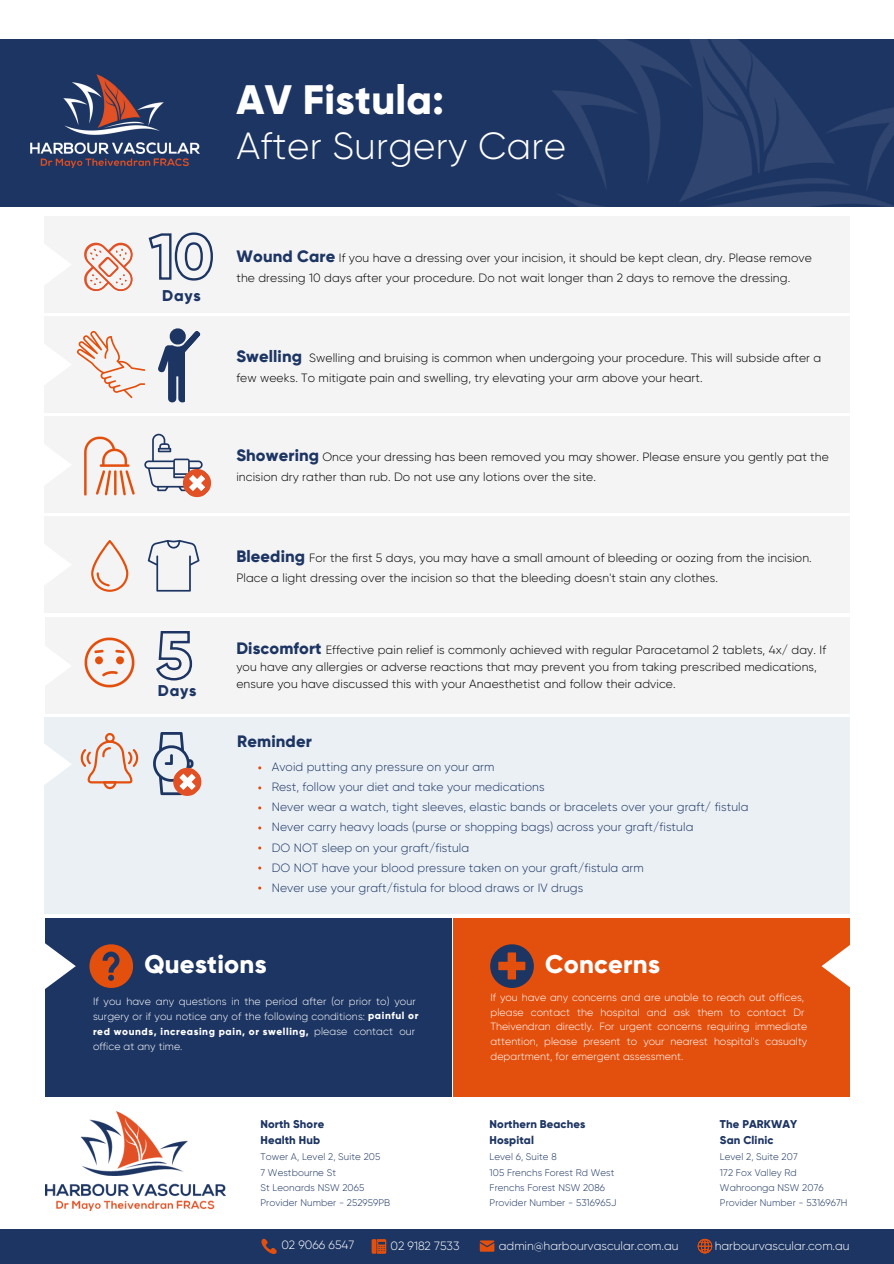
<style>
.page{position:relative;width:894px;height:1264px;background:#fff}
.page>*{position:absolute;margin:0;border:0;box-sizing:border-box;transform-origin:0 0}
.t1{font:800 41.1px "Gilroy";letter-spacing:.01em;color:#fff}
.t2{font:300 37.8px "Gilroy";letter-spacing:.01em;color:#fff}
.t3{font:800 25.5px "Gilroy";letter-spacing:.01em;color:#fff}
.t4{font:800 16.5px "Gilroy";letter-spacing:.01em;color:#1d3563}
.t5{font:800 15.6px "Gilroy";letter-spacing:.05em;color:#1d3563}
.t6{font:300 12px/20px "Gilroy";letter-spacing:.01em;color:#000}
.t7{font:300 12px "Gilroy";letter-spacing:.01em;color:#1d3563}
.t8{font:300 12px "Gilroy";color:#fff}
.t9{font:800 11.25px "Gilroy";letter-spacing:.01em;color:#1d3563}
.t10{font:300 10.5px/14.9px "Gilroy";letter-spacing:.01em;color:#fff;text-align:justify}
.t11{font:800 10.05px "Gilroy";letter-spacing:.06em;color:#fff}
.t12{font:300 9.75px "Gilroy";letter-spacing:.01em;color:#1d3563}
</style>
<div class="page">
<div style="left:45px;top:918px;width:406px;height:178px;background:#1d3563"></div>
<div style="left:453px;top:918px;width:396px;height:178px;background:#e34f0d"></div>
<svg style="left:45px;top:943px;width:31px;height:46px"></svg>
<svg style="left:821px;top:924px;width:29px;height:83px"></svg>
<div style="left:89px;top:944px;width:44px;height:44px;background:#e34f0d;border-radius:50%"></div>
<svg style="left:103px;top:951px;width:16px;height:29px"></svg>
<div style="left:490px;top:944px;width:43px;height:44px;background:#1d3563;border-radius:50%"></div>
<svg style="left:498px;top:952px;width:27px;height:27px"></svg>
<div style="left:45px;top:216px;width:804px;height:97px;background:#f4f4f4"></div>
<svg style="left:44px;top:224px;width:27px;height:82px"></svg>
<div style="left:45px;top:316px;width:804px;height:97px;background:#f4f4f4"></div>
<div style="left:45px;top:416px;width:804px;height:97px;background:#f4f4f4"></div>
<svg style="left:44px;top:424px;width:26px;height:82px"></svg>
<div style="left:45px;top:516px;width:804px;height:97px;background:#f4f4f4"></div>
<svg style="left:44px;top:523px;width:27px;height:83px"></svg>
<svg style="left:144px;top:434px;width:68px;height:64px"></svg>
<svg style="left:84px;top:242px;width:48px;height:49px"></svg>
<img style="left:84px;top:436px;width:51px;height:60px">
<svg style="left:158px;top:328px;width:43px;height:75px"></svg>
<div style="left:186px;top:360px;width:7px;height:17px;background:#f4f4f4"></div>
<svg style="left:44px;top:323px;width:101px;height:82px"></svg>
<svg style="left:91px;top:540px;width:37px;height:52px"></svg>
<div style="left:45px;top:717px;width:804px;height:196px;background:#eaf0f4"></div>
<svg style="left:44px;top:723px;width:28px;height:82px"></svg>
<svg style="left:153px;top:732px;width:49px;height:64px"></svg>
<svg style="left:81px;top:733px;width:57px;height:56px"></svg>
<div style="left:45px;top:617px;width:804px;height:96px;background:#f4f4f4"></div>
<svg style="left:45px;top:647px;width:25px;height:38px"></svg>
<img style="left:84px;top:637px;width:51px;height:51px">
<svg style="left:156px;top:631px;width:37px;height:50px"></svg>
<svg style="left:148px;top:540px;width:51px;height:51px"></svg>
<img style="left:45px;top:1111px;width:180px;height:99px">
<div style="left:0;top:1228px;width:893px;height:35px;background:#1d3563"></div>
<svg style="left:697px;top:1238px;width:15px;height:15px"></svg>
<svg style="left:261px;top:1238px;width:16px;height:16px"></svg>
<div style="left:371px;top:1239px;width:5px;height:14px;background:#e34f0d"></div>
<svg style="left:376px;top:1239px;width:10px;height:14px"></svg>
<svg style="left:479px;top:1240px;width:15px;height:11px"></svg>
<svg style="left:148px;top:232px;width:65px;height:49px"></svg>
<div style="left:0;top:39px;width:893px;height:167px;background:#1d3563"></div>
<img style="left:551px;top:39px;width:342px;height:187px">
<img style="left:30px;top:74px;width:169px;height:94px">
<p class="t1" style="left:236px;top:75px;width:209px">AV Fistula:</p>
<p class="t2" style="left:236px;top:130px;width:331px">After Surgery Care</p>
<p class="t5" style="left:162px;top:286px;width:40px">Days</p>
<p class="t5" style="left:158px;top:681px;width:40px">Days</p>
<p class="t4" style="left:236px;top:246px;width:100px">Wound Care</p>
<p class="t6" style="left:236px;top:249px;width:576px;text-indent:102px">If you have a dressing over your incision, it should be kept clean, dry. Please remove the dressing 10 days after your procedure. Do not wait longer than 2 days to remove the dressing.</p>
<p class="t4" style="left:236px;top:346px;width:67px">Swelling</p>
<p class="t6" style="left:236px;top:348px;width:586px;text-indent:73px">Swelling and bruising is common when undergoing your procedure. This will subside after a few weeks. To mitigate pain and swelling, try elevating your arm above your heart.</p>
<p class="t4" style="left:236px;top:445px;width:84px">Showering</p>
<p class="t6" style="left:236px;top:448px;width:593px;text-indent:86px">Once your dressing has been removed you may shower. Please ensure you gently pat the incision dry rather than rub. Do not use any lotions over the site.</p>
<p class="t4" style="left:236px;top:546px;width:70px">Bleeding</p>
<p class="t6" style="left:236px;top:549px;width:576px;text-indent:73px">For the first 5 days, you may have a small amount of bleeding or oozing from the incision.<br>Place a light dressing over the incision so that the bleeding doesn't stain any clothes.</p>
<p class="t4" style="left:236px;top:638px;width:87px">Discomfort</p>
<p class="t6" style="left:236px;top:641px;width:591px;line-height:17px;text-indent:89px">Effective pain relief is commonly achieved with regular Paracetamol 2 tablets, 4x/ day. If you have any allergies or adverse reactions that may prevent you from taking prescribed medications, ensure you have discussed this with your Anaesthetist and follow their advice.</p>
<p class="t4" style="left:237px;top:731px;width:76px">Reminder</p>
<p class="t7" style="left:271px;top:762px;width:224px">Avoid putting any pressure on your arm</p>
<p class="t7" style="left:271px;top:782px;width:274px">Rest, follow your diet and take your medications</p>
<p class="t7" style="left:271px;top:802px;width:478px">Never wear a watch, tight sleeves, elastic bands or bracelets over your graft/ fistula</p>
<p class="t7" style="left:271px;top:822px;width:423px">Never carry heavy loads (purse or shopping bags) across your graft/fistula</p>
<p class="t7" style="left:271px;top:842px;width:199px">DO NOT sleep on your graft/fistula</p>
<p class="t7" style="left:271px;top:862px;width:373px">DO NOT have your blood pressure taken on your graft/fistula arm</p>
<p class="t7" style="left:271px;top:882px;width:313px">Never use your graft/fistula for blood draws or IV drugs</p>
<p class="t3" style="left:144px;top:949px;width:124px">Questions</p>
<p class="t3" style="left:545px;top:949px;width:116px">Concerns</p>
<p class="t10" style="left:93px;top:995px;width:324px">If you have any questions in the period after (or prior to) your surgery or if you notice any of the following conditions: painful or red wounds, increasing pain, or swelling, please contact our office at any time.</p>
<p class="t11" style="left:368px;top:1009px;width:52px">painful or</p>
<p class="t11" style="left:93px;top:1024px;width:217px">red wounds, increasing pain, or swelling,</p>
<p class="t9" style="left:260px;top:1117px;width:65px">North Shore</p>
<p class="t9" style="left:260px;top:1133px;width:61px">Health Hub</p>
<p class="t12" style="left:260px;top:1152px;width:121px">Tower A, Level 2, Suite 205</p>
<p class="t12" style="left:260px;top:1168px;width:77px">7 Westbourne St</p>
<p class="t12" style="left:260px;top:1183px;width:105px">St Leonards NSW 2065</p>
<p class="t12" style="left:260px;top:1198px;width:131px">Provider Number - 252959PB</p>
<p class="t10" style="left:490px;top:990px;width:318px;text-align:left">If you have any concerns and are unable to reach out offices, please contact the hospital and ask them to contact Dr Theivendran directly. For urgent concerns requiring immediate attention, please present to your nearest hospital's casualty department, for emergent assessment.</p>
<p class="t9" style="left:489px;top:1117px;width:97px">Northern Beaches</p>
<p class="t9" style="left:489px;top:1133px;width:46px">Hospital</p>
<p class="t12" style="left:489px;top:1152px;width:69px">Level 6, Suite 8</p>
<p class="t12" style="left:489px;top:1168px;width:126px">105 Frenchs Forest Rd West</p>
<p class="t12" style="left:489px;top:1183px;width:117px">Frenchs Forest NSW 2086</p>
<p class="t12" style="left:489px;top:1198px;width:128px">Provider Number - 5316965J</p>
<p class="t9" style="left:719px;top:1117px;width:79px">The PARKWAY</p>
<p class="t9" style="left:719px;top:1133px;width:55px">San Clinic</p>
<p class="t12" style="left:719px;top:1152px;width:79px">Level 2, Suite 207</p>
<p class="t12" style="left:719px;top:1168px;width:78px">172 Fox Valley Rd</p>
<p class="t12" style="left:719px;top:1183px;width:105px">Wahroonga NSW 2076</p>
<p class="t12" style="left:719px;top:1198px;width:129px">Provider Number - 5316967H</p>
<p class="t8" style="left:281px;top:1239px;width:74px">02 9066 6547</p>
<p class="t8" style="left:390px;top:1240px;width:71px">02 9182 7533</p>
<p class="t8" style="left:498px;top:1240px;width:181px">admin@harbourvascular.com.au</p>
<p class="t8" style="left:714px;top:1240px;width:136px">harbourvascular.com.au</p>
</div>
